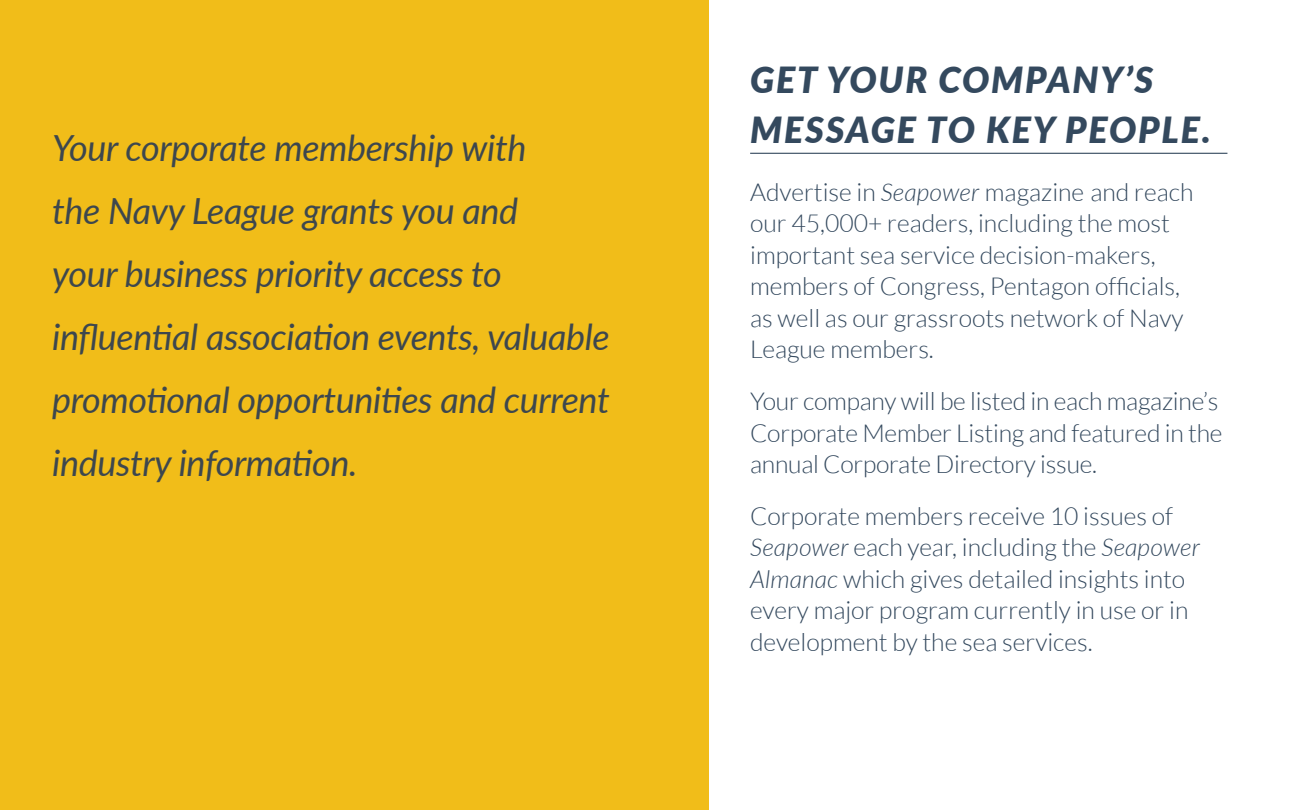
<style>
.page{position:relative;width:1296px;height:810px;background:#fff}
.page>*{position:absolute;margin:0;border:0;box-sizing:border-box;transform-origin:0 0}
.t1{font:italic 36px/63px "Lato";letter-spacing:-.01em;color:#3d474e}
.t2{font:italic 900 36px/49.5px "Lato";letter-spacing:.05em;color:#34495e}
.t3{font:300 24.75px/31.5px "Lato";color:#34495e}
.s1{font-style:italic}
</style>
<div class="page">
<div style="left:0;top:0;width:709px;height:810px;background:#f1bd19"></div>
<hr style="left:750px;top:153px;width:477px;height:1px;background:#34495e">
<h1 class="t1" style="left:52px;top:115px;width:559px">Your corporate membership with<br>the Navy League grants you and<br>your business priority access to influential association events, valuable promotional opportunities and current industry information.</h1>
<h1 class="t2" style="left:750px;top:58px;width:462px">GET YOUR COMPANY’S<br>MESSAGE TO KEY PEOPLE.</h1>
<p class="t3" style="left:750px;top:178px;width:445px">Advertise in <span class="s1">Seapower</span> magazine and reach our 45,000+ readers, including the most important sea service decision-makers, members of Congress, Pentagon officials, as well as our grassroots network of Navy League members.</p>
<p class="t3" style="left:750px;top:387px;width:474px">Your company will be listed in each magazine’s<br>Corporate Member Listing and featured in the annual Corporate Directory issue.</p>
<p class="t3" style="left:750px;top:502px;width:451px">Corporate members receive 10 issues of <span class="s1">Seapower</span> each year, including the <span class="s1">Seapower Almanac</span> which gives detailed insights into every major program currently in use or in development by the sea services.</p>
</div>
